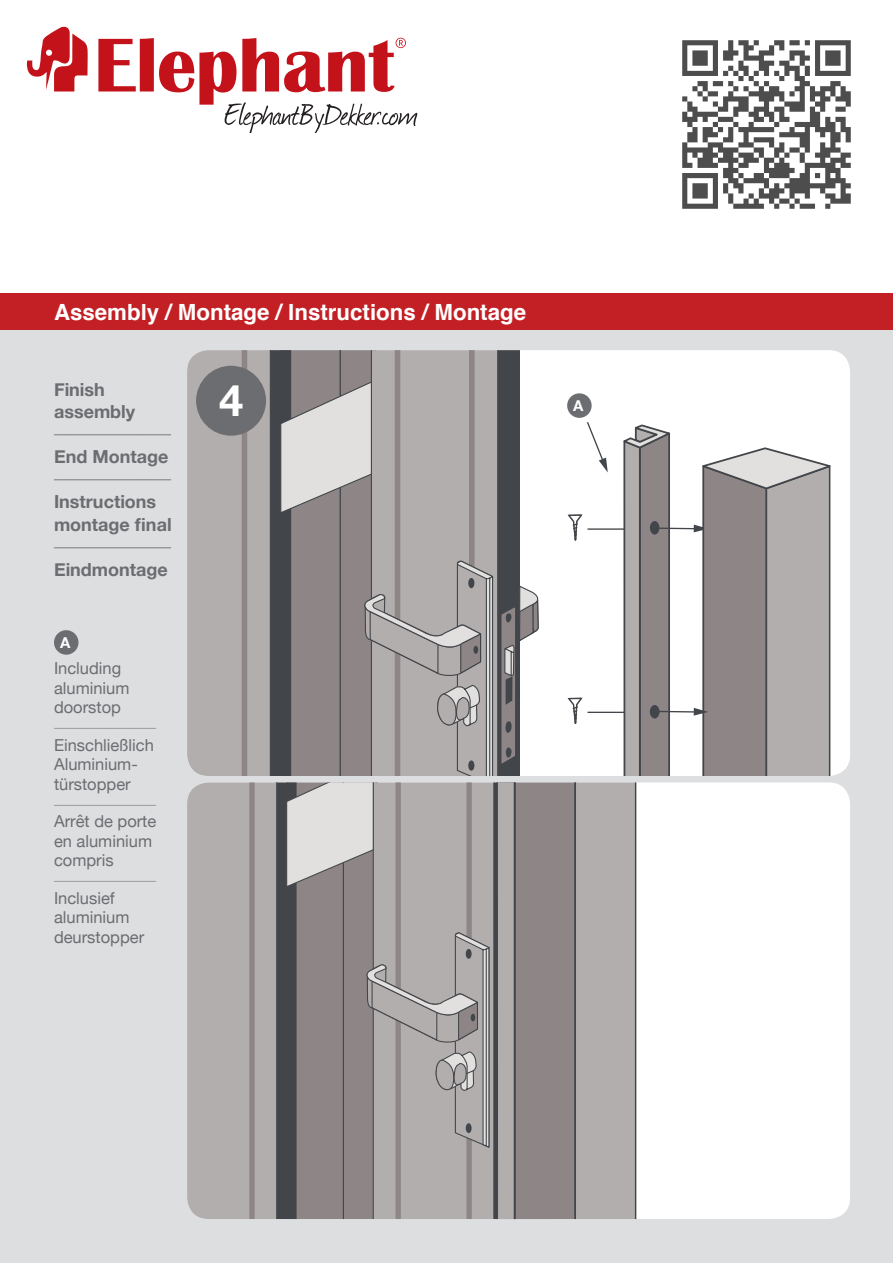
<style>
.page{position:relative;width:893px;height:1263px;background:#fff}
.page>*{position:absolute;margin:0;border:0;box-sizing:border-box;transform-origin:0 0}
.t1{font:700 43.5px "Helvetica Neue";color:#fff}
.t2{font:700 22.35px "Helvetica";color:#fff}
.t3{font:700 18px/22.5px "Helvetica Neue";color:#6c6d70}
.t4{font:16.5px/19.5px "Helvetica Neue";color:#6c6d70}
.t5{font:700 15px "Helvetica Neue";color:#fff}
.t6{font:12px "Helvetica Neue";color:#6c6d70}
</style>
<div class="page">
<div style="left:0;top:293px;width:893px;height:970px;background:#dddee0"></div>
<svg style="left:27px;top:27px;width:61px;height:64px"></svg>
<svg style="left:98px;top:38px;width:319px;height:94px"></svg>
<img style="left:682px;top:40px;width:169px;height:169px">
<div style="left:54px;top:630px;width:24px;height:25px;background:#6c6d70;border-radius:50%"></div>
<div style="left:0;top:293px;width:893px;height:37px;background:#c32025"></div>
<div style="left:187px;top:782px;width:663px;height:437px;background:#fff;border-radius:21px"></div>
<svg style="left:187px;top:782px;width:450px;height:437px;background:#a19c9c"></svg>
<div style="left:187px;top:350px;width:663px;height:426px;background:#fff;border-radius:21px"></div>
<svg style="left:567px;top:514px;width:16px;height:27px"></svg>
<hr style="left:587px;top:528px;width:38px;height:2px;background:#42464a">
<svg style="left:567px;top:697px;width:16px;height:27px"></svg>
<svg style="left:620px;top:424px;width:211px;height:352px"></svg>
<hr style="left:587px;top:712px;width:38px;height:1px;background:#42464a">
<svg style="left:187px;top:350px;width:352px;height:426px;background:#a29e9e"></svg>
<svg style="left:587px;top:422px;width:21px;height:50px"></svg>
<div style="left:196px;top:366px;width:70px;height:70px;background:#6c6d70;border-radius:50%"></div>
<div style="left:567px;top:393px;width:25px;height:25px;background:#6c6d70;border-radius:50%"></div>
<p class="t2" style="left:54px;top:294px;width:474px">Assembly / Montage / Instructions / Montage</p>
<p class="t3" style="left:54px;top:378px;width:83px">Finish assembly</p>
<p class="t3" style="left:54px;top:416px;width:118px">_____________</p>
<p class="t3" style="left:54px;top:446px;width:116px">End Montage</p>
<p class="t3" style="left:54px;top:461px;width:118px">_____________</p>
<p class="t3" style="left:54px;top:491px;width:119px">Instructions montage final</p>
<p class="t3" style="left:54px;top:528px;width:118px">_____________</p>
<p class="t3" style="left:54px;top:558px;width:115px">Eindmontage</p>
<p class="t5" style="left:60px;top:631px;width:12px">A</p>
<p class="t4" style="left:54px;top:659px;width:77px">Including aluminium doorstop</p>
<p class="t6" style="left:54px;top:714px;width:103px">_________________</p>
<p class="t4" style="left:54px;top:736px;width:101px">Einschließlich<br>Aluminium&shy;türstopper</p>
<p class="t6" style="left:54px;top:791px;width:103px">_________________</p>
<p class="t4" style="left:54px;top:812px;width:104px">Arrêt de porte en aluminium compris</p>
<p class="t6" style="left:54px;top:867px;width:103px">_________________</p>
<p class="t4" style="left:54px;top:889px;width:62px">Inclusief</p>
<p class="t4" style="left:54px;top:908px;width:77px">aluminium</p>
<p class="t4" style="left:54px;top:928px;width:92px">deurstopper</p>
<p class="t1" style="left:219px;top:367px;width:26px">4</p>
<p class="t5" style="left:573px;top:394px;width:12px">A</p>
</div>
